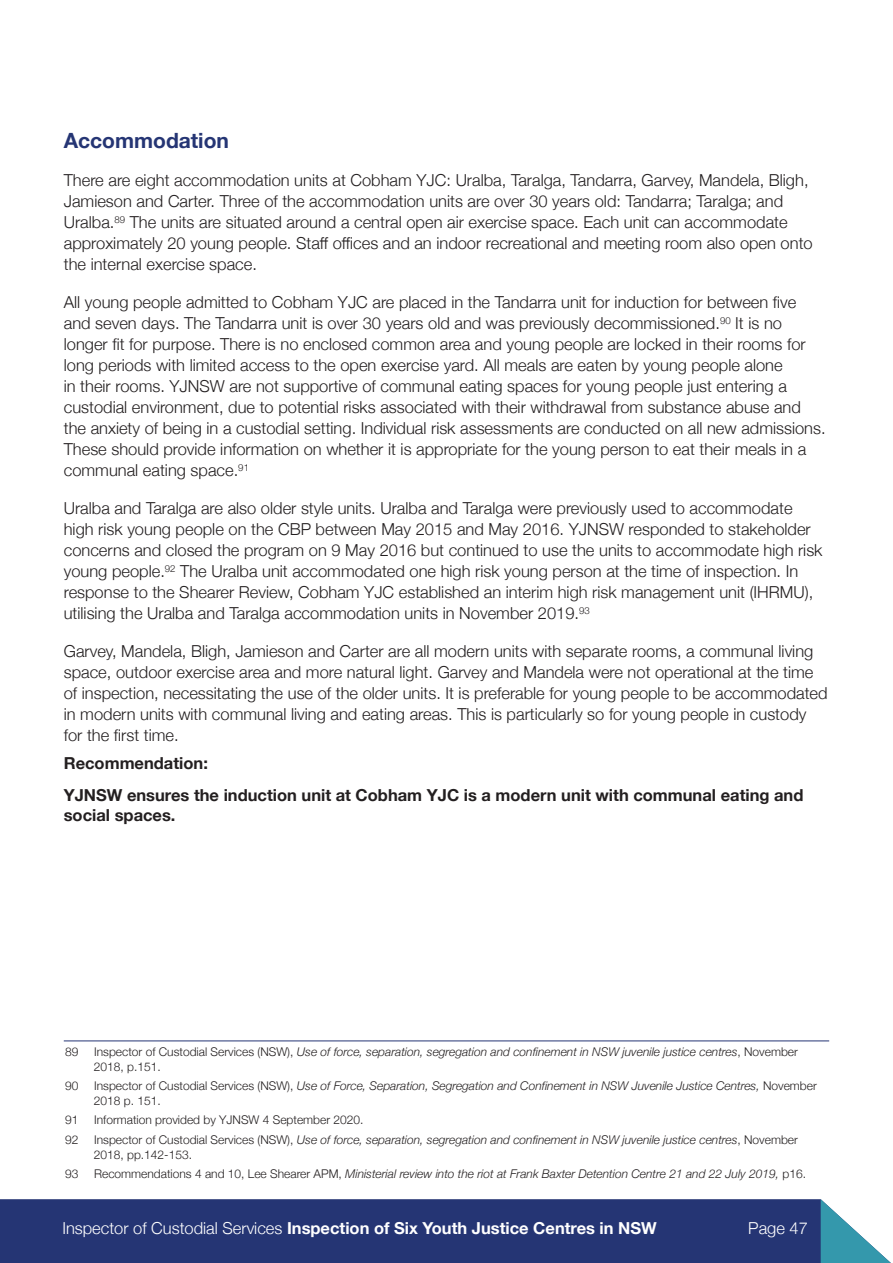
<style>
.page{position:relative;width:893px;height:1263px;background:#fff}
.page>*{position:absolute;margin:0;border:0;box-sizing:border-box;transform-origin:0 0}
.Heading_2{font:700 21px "Helvetica Neue";color:#253574}
.Body_Copy{font:300 16.5px/21px "Helvetica Neue";color:#231f20}
.Reccommendation_Styl{font:700 16.5px/19.5px "Helvetica Neue";color:#231f20}
.t1{font:700 16.5px "Helvetica Neue";color:#fff}
.t2{font:300 16.5px "Helvetica Neue";color:#fff}
.Footnote_Text{font:italic 300 12px/15px "Helvetica Neue";color:#231f20}
.Footnote_Text-2{font:300 12px "Helvetica Neue";color:#231f20}
.s1{font-style:normal}
.s2{font-weight:300}
</style>
<div class="page">
<div style="left:0;top:1199px;width:821px;height:64px;background:#253574"></div>
<svg style="left:821px;top:1199px;width:70px;height:64px"></svg>
<hr style="left:64px;top:1040px;width:765px;height:1px;background:#253574">
<p class="Heading_2" style="left:64px;top:124px;width:167px">Accommodation</p>
<p class="Body_Copy" style="left:64px;top:168px;width:750px">There are eight accommodation units at Cobham YJC: Uralba, Taralga, Tandarra, Garvey, Mandela, Bligh, Jamieson and Carter. Three of the accommodation units are over 30 years old: Tandarra; Taralga; and Uralba.<sup>89</sup> The units are situated around a central open air exercise space. Each unit can accommodate approximately 20 young people. Staff offices and an indoor recreational and meeting room also open onto the internal exercise space.</p>
<p class="Body_Copy" style="left:64px;top:290px;width:763px">All young people admitted to Cobham YJC are placed in the Tandarra unit for induction for between five and seven days. The Tandarra unit is over 30 years old and was previously decommissioned.<sup>90</sup> It is no longer fit for purpose. There is no enclosed common area and young people are locked in their rooms for long periods with limited access to the open exercise yard. All meals are eaten by young people alone<br>in their rooms. YJNSW are not supportive of communal eating spaces for young people just entering a custodial environment, due to potential risks associated with their withdrawal from substance abuse and the anxiety of being in a custodial setting. Individual risk assessments are conducted on all new admissions.<br>These should provide information on whether it is appropriate for the young person to eat their meals in a communal eating space.<sup>91</sup></p>
<p class="Body_Copy" style="left:64px;top:496px;width:760px">Uralba and Taralga are also older style units. Uralba and Taralga were previously used to accommodate high risk young people on the CBP between May 2015 and May 2016. YJNSW responded to stakeholder concerns and closed the program on 9 May 2016 but continued to use the units to accommodate high risk young people.<sup>92</sup> The Uralba unit accommodated one high risk young person at the time of inspection. In response to the Shearer Review, Cobham YJC established an interim high risk management unit (IHRMU), utilising the Uralba and Taralga accommodation units in November 2019.<sup>93</sup></p>
<p class="Body_Copy" style="left:64px;top:639px;width:765px">Garvey, Mandela, Bligh, Jamieson and Carter are all modern units with separate rooms, a communal living space, outdoor exercise area and more natural light. Garvey and Mandela were not operational at the time of inspection, necessitating the use of the older units. It is preferable for young people to be accommodated in modern units with communal living and eating areas. This is particularly so for young people in custody for the first time.</p>
<p class="Reccommendation_Styl" style="left:64px;top:754px;width:146px">Recommendation:</p>
<p class="Reccommendation_Styl" style="left:64px;top:786px;width:741px">YJNSW ensures the induction unit at Cobham YJC is a modern unit with communal eating and social spaces.</p>
<p class="Footnote_Text-2" style="left:65px;top:1042px;width:15px">89</p>
<p class="Footnote_Text" style="left:94px;top:1043px;width:706px"><span class="s1">Inspector of Custodial Services (NSW),</span> Use of force, separation, segregation and confinement in NSW juvenile justice centres<span class="s1">, November<br>2018, p.151.</span></p>
<p class="Footnote_Text-2" style="left:65px;top:1076px;width:15px">90</p>
<p class="Footnote_Text" style="left:94px;top:1077px;width:725px"><span class="s1">Inspector of Custodial Services (NSW),</span> Use of Force, Separation, Segregation and Confinement in NSW Juvenile Justice Centres, <span class="s1">November<br>2018 p. 151.</span></p>
<p class="Footnote_Text-2" style="left:65px;top:1110px;width:15px">91</p>
<p class="Footnote_Text-2" style="left:94px;top:1110px;width:271px">Information provided by YJNSW 4 September 2020.</p>
<p class="Footnote_Text-2" style="left:65px;top:1130px;width:15px">92</p>
<p class="Footnote_Text" style="left:94px;top:1131px;width:706px"><span class="s1">Inspector of Custodial Services (NSW),</span> Use of force, separation, segregation and confinement in NSW juvenile justice centres<span class="s1">, November<br>2018, pp.142-153.</span></p>
<p class="Footnote_Text-2" style="left:65px;top:1164px;width:15px">93</p>
<p class="Footnote_Text" style="left:94px;top:1165px;width:713px"><span class="s1">Recommendations 4 and 10, Lee Shearer APM,</span> Ministerial review into the riot at Frank Baxter Detention Centre 21 and 22 July 2019, <span class="s1">p16.</span></p>
<p class="t1" style="left:62px;top:1215px;width:596px"><span class="s2">Inspector of Custodial Services</span> Inspection of Six Youth Justice Centres in NSW</p>
<p class="t2" style="left:748px;top:1215px;width:61px">Page 47</p>
</div>
